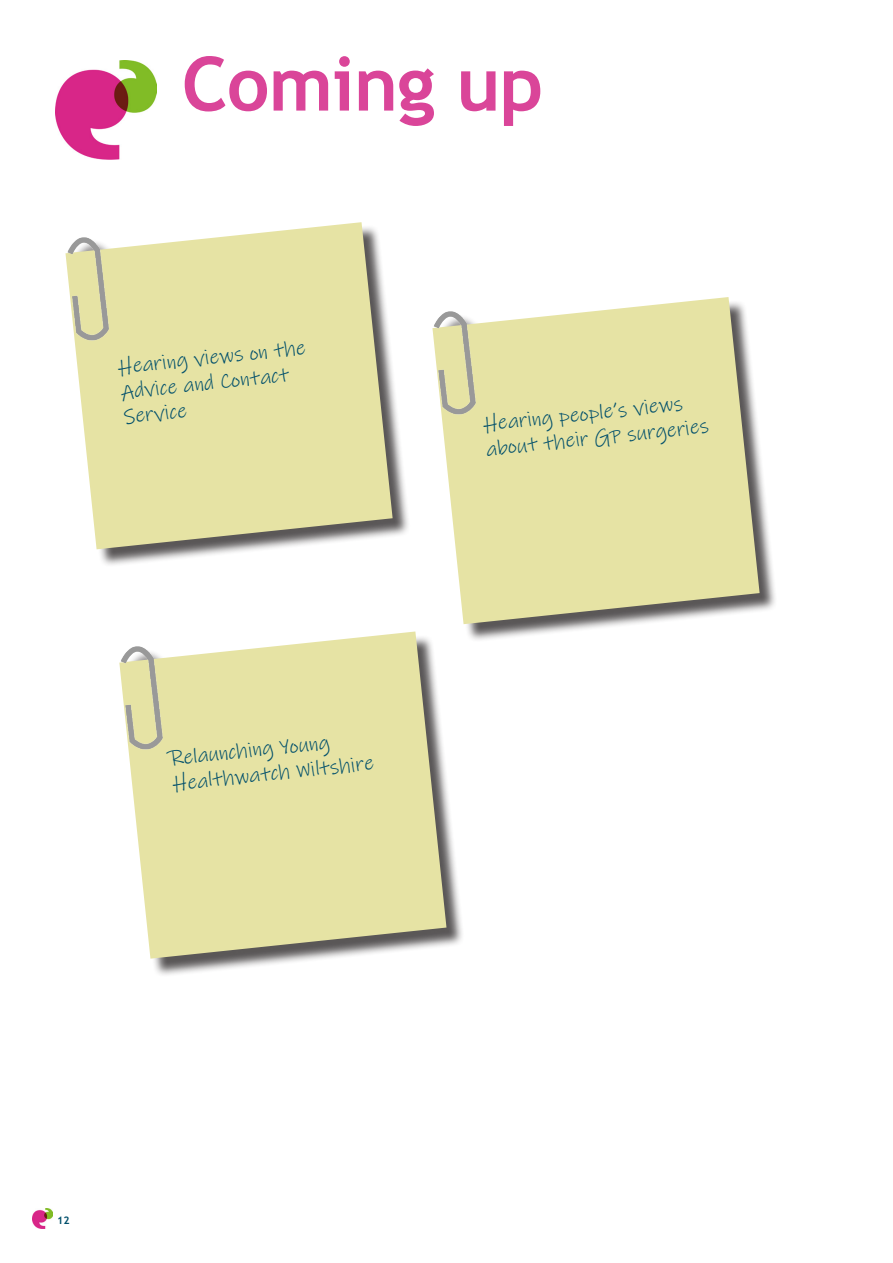
<style>
.page{position:relative;width:893px;height:1263px;background:#fff}
.page>*{position:absolute;margin:0;border:0;box-sizing:border-box;transform-origin:0 0}
.t1{font:700 75px "Trebuchet MS";letter-spacing:-.01em;color:#da4599}
.t2{font:21px/25.2px "Ink Free";color:#004f6b}
.t3{font:700 10.5px "Trebuchet MS";color:#004f6b}
</style>
<div class="page">
<img style="left:33px;top:1209px;width:20px;height:19px">
<img style="left:55px;top:61px;width:101px;height:99px">
<div style="left:68px;top:225px;width:343px;height:342px;background:#231f20;opacity:.75"></div>
<svg style="left:68px;top:222px;width:325px;height:327px;background:#e3e0ab"></svg>
<img style="left:65px;top:232px;width:53px;height:120px">
<div style="left:435px;top:300px;width:343px;height:342px;background:#231f20;opacity:.75"></div>
<svg style="left:435px;top:297px;width:325px;height:327px;background:#e3e0ab"></svg>
<img style="left:432px;top:307px;width:53px;height:120px">
<div style="left:122px;top:634px;width:343px;height:343px;background:#231f20;opacity:.75"></div>
<svg style="left:122px;top:631px;width:324px;height:328px;background:#e1dfaa"></svg>
<img style="left:119px;top:641px;width:53px;height:120px">
<p class="t1" style="left:182px;top:37px;width:363px">Coming up</p>
<p class="t2" style="left:117px;top:355px;width:189px;rotate:-6deg">Hearing views on the<br>Advice and Contact<br>Service</p>
<p class="t2" style="left:482px;top:412px;width:225px;rotate:-6deg">Hearing people’s views about their GP surgeries</p>
<p class="t2" style="left:169px;top:746px;width:203px;rotate:-6deg">Relaunching Young<br>Healthwatch Wiltshire</p>
<p class="t3" style="left:57px;top:1214px;width:14px">12</p>
</div>
